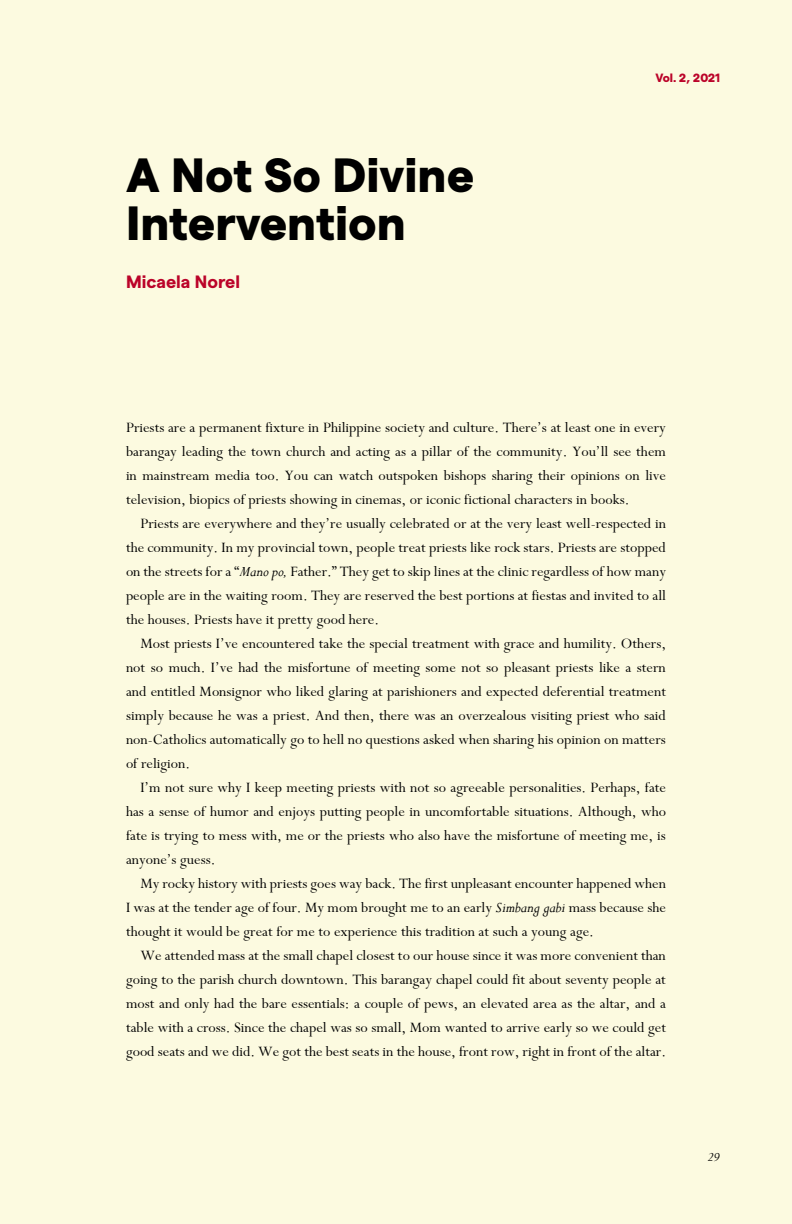
<style>
.page{position:relative;width:792px;height:1224px;background:#fcfae0}
.page>*{position:absolute;margin:0;border:0;box-sizing:border-box;transform-origin:0 0}
.t1{font:800 48px/48px "Matter";color:#000}
.t2{font:700 17.8px "Matter";color:#bb0329}
.t3{font:16px/24px "Perpetua";color:#000;text-align:justify}
.t4{font:italic 14px "Perpetua";color:#000}
.t5{font:800 12px "Matter";color:#bb0329}
.s1{font-style:italic}
</style>
<div class="page">
<h1 class="t1" style="left:126px;top:147px;width:350px">A Not So Divine<br>Intervention</h1>
<p class="t2" style="left:126px;top:269px;width:116px">Micaela Norel</p>
<p class="t5" style="left:656px;top:69px;width:66px">Vol. 2, 2021</p>
<p class="t3" style="left:126px;top:417px;width:542px">Priests are a permanent fixture in Philippine society and culture. There’s at least one in every barangay leading the town church and acting as a pillar of the community. You’ll see them in mainstream media too. You can watch outspoken bishops sharing their opinions on live television, biopics of priests showing in cinemas, or iconic fictional characters in books.</p>
<p class="t3" style="left:126px;top:513px;width:542px;text-indent:14px">Priests are everywhere and they’re usually celebrated or at the very least well-respected in the community. In my provincial town, people treat priests like rock stars. Priests are stopped on the streets for a “<span class="s1">Mano po,</span> Father.” They get to skip lines at the clinic regardless of how many people are in the waiting room. They are reserved the best portions at fiestas and invited to all the houses. Priests have it pretty good here.</p>
<p class="t3" style="left:126px;top:633px;width:542px;text-indent:14px">Most priests I’ve encountered take the special treatment with grace and humility. Others, not so much. I’ve had the misfortune of meeting some not so pleasant priests like a stern and entitled Monsignor who liked glaring at parishioners and expected deferential treatment simply because he was a priest. And then, there was an overzealous visiting priest who said non-Catholics automatically go to hell no questions asked when sharing his opinion on matters of religion.</p>
<p class="t3" style="left:126px;top:777px;width:542px;text-indent:14px">I’m not sure why I keep meeting priests with not so agreeable personalities. Perhaps, fate has a sense of humor and enjoys putting people in uncomfortable situations. Although, who fate is trying to mess with, me or the priests who also have the misfortune of meeting me, is anyone’s guess.</p>
<p class="t3" style="left:126px;top:873px;width:542px;text-indent:14px">My rocky history with priests goes way back. The first unpleasant encounter happened when I was at the tender age of four. My mom brought me to an early <span class="s1">Simbang gabi</span> mass because she thought it would be great for me to experience this tradition at such a young age.</p>
<p class="t3" style="left:126px;top:945px;width:542px;text-indent:14px">We attended mass at the small chapel closest to our house since it was more convenient than going to the parish church downtown. This barangay chapel could fit about seventy people at most and only had the bare essentials: a couple of pews, an elevated area as the altar, and a table with a cross. Since the chapel was so small, Mom wanted to arrive early so we could get good seats and we did. We got the best seats in the house, front row, right in front of the altar.</p>
<p class="t4" style="left:707px;top:1149px;width:14px">29</p>
</div>
